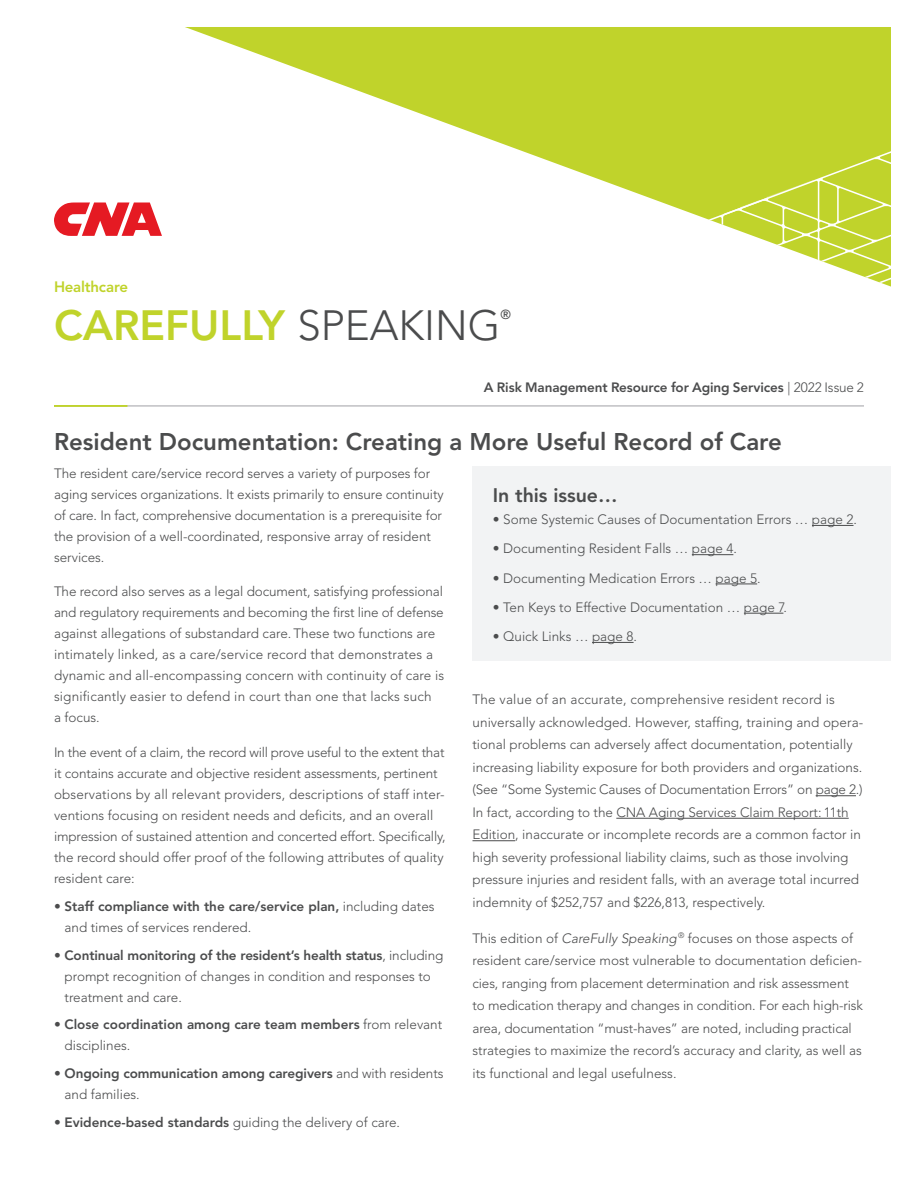
<style>
.page{position:relative;width:918px;height:1188px;background:#fff}
.page>*{position:absolute;margin:0;border:0;box-sizing:border-box;transform-origin:0 0}
.t1{font:800 42px "Avenir LT Std";color:#c0d32b}
.t2{font:800 24px "Avenir LT Std";color:#4b4c4d}
.t3{font:800 19.5px "Avenir LT Std";color:#4b4c4d}
.t4{font:800 15px "Avenir LT Std";letter-spacing:-.015em;color:#c0d32b}
.t5{font:300 13.5px/21px "Avenir LT Std";color:#4b4c4d}
.t6{font:800 13.5px/21px "Avenir LT Std";letter-spacing:-.005em;color:#4b4c4d}
.t7{font:500 13.05px "Avenir LT Std";color:#4b4c4d}
.s1{font-weight:300;color:#4b4c4d}
.s2{font-weight:300}
.s3{font-weight:800}
.s4{font-style:italic}
</style>
<div class="page">
<hr style="left:54px;top:406px;width:810px;height:1px;background:#a0a1a5">
<hr style="left:54px;top:405px;width:73px;height:2px;background:#c0d32b">
<svg style="left:54px;top:202px;width:108px;height:34px"></svg>
<svg style="left:185px;top:27px;width:706px;height:96px;fill:#c0d32b"></svg>
<svg style="left:446px;top:93px;width:445px;height:194px"></svg>
<hr style="left:816px;top:795px;width:40px;height:1px;background:#4b4c4d">
<hr style="left:616px;top:818px;width:233px;height:1px;background:#4b4c4d">
<hr style="left:472px;top:840px;width:43px;height:1px;background:#4b4c4d">
<div style="left:472px;top:467px;width:419px;height:194px;background:#f2f3f4"></div>
<hr style="left:812px;top:525px;width:42px;height:1px;background:#4b4c4d">
<hr style="left:692px;top:554px;width:41px;height:1px;background:#4b4c4d">
<hr style="left:716px;top:584px;width:41px;height:1px;background:#4b4c4d">
<hr style="left:744px;top:613px;width:39px;height:1px;background:#4b4c4d">
<hr style="left:592px;top:642px;width:42px;height:1px;background:#4b4c4d">
<p class="t4" style="left:54px;top:278px;width:76px">Healthcare</p>
<h1 class="t1" style="left:54px;top:300px;width:448px">CAREFULLY <span class="s1">SPEAKING</span></h1>
<p class="t7" style="left:501px;top:307px;width:12px">®</p>
<p class="t6" style="left:484px;top:376px;width:382px">A Risk Management Resource for Aging Services <span class="s2">| 2022 Issue 2</span></p>
<h2 class="t2" style="left:54px;top:428px;width:729px">Resident Documentation: Creating a More Useful Record of Care</h2>
<p class="t5" style="left:54px;top:463px;width:391px">The resident care/service record serves a variety of purposes for aging services organizations. It exists primarily to ensure continuity of care. In fact, comprehensive documentation is a prerequisite for the provision of a well-coordinated, responsive array of resident services.</p>
<p class="t5" style="left:54px;top:581px;width:392px">The record also serves as a legal document, satisfying professional and regulatory requirements and becoming the first line of defense against allegations of substandard care. These two functions are intimately linked, as a care/service record that demonstrates a dynamic and all-encompassing concern with continuity of care is significantly easier to defend in court than one that lacks such<br>a focus.</p>
<p class="t5" style="left:54px;top:742px;width:393px">In the event of a claim, the record will prove useful to the extent that it contains accurate and objective resident assessments, pertinent observations by all relevant providers, descriptions of staff inter&shy;ventions focusing on resident needs and deficits, and an overall impression of sustained attention and concerted effort. Specifically, the record should offer proof of the following attributes of quality resident care:</p>
<p class="t5" style="left:65px;top:896px;width:372px;text-indent:-11px">• <span class="s3">Staff compliance with the care/service plan,</span> including dates and times of services rendered.</p>
<p class="t5" style="left:65px;top:944px;width:380px;text-indent:-11px">• <span class="s3">Continual monitoring of the resident’s health status</span>, including prompt recognition of changes in condition and responses to treatment and care.</p>
<p class="t6" style="left:65px;top:1014px;width:379px;text-indent:-11px"><span class="s2">•</span> Close coordination among care team members <span class="s2">from relevant disciplines.</span></p>
<p class="t6" style="left:65px;top:1063px;width:381px;text-indent:-11px"><span class="s2">•</span> Ongoing communication among caregivers <span class="s2">and with residents and families.</span></p>
<p class="t5" style="left:54px;top:1112px;width:348px">• <span class="s3">Evidence-based standards</span> guiding the delivery of care.</p>
<h3 class="t3" style="left:493px;top:483px;width:126px">In this issue…</h3>
<p class="t5" style="left:493px;top:509px;width:366px">• Some Systemic Causes of Documentation Errors … page 2.</p>
<p class="t5" style="left:493px;top:538px;width:246px">• Documenting Resident Falls … page 4.</p>
<p class="t5" style="left:493px;top:567px;width:269px">• Documenting Medication Errors … page 5.</p>
<p class="t5" style="left:493px;top:597px;width:296px">• Ten Keys to Effective Documentation … page 7.</p>
<p class="t5" style="left:493px;top:626px;width:146px">• Quick Links … page 8.</p>
<p class="t5" style="left:472px;top:689px;width:392px;line-height:22.5px">The value of an accurate, comprehensive resident record is universally acknowledged. However, staffing, training and opera&shy;tional problems can adversely affect documentation, potentially increasing liability exposure for both providers and organizations. (See “Some Systemic Causes of Documentation Errors” on page 2.)<br>In fact, according to the CNA Aging Services Claim Report: 11th Edition, inaccurate or incomplete records are a common factor in high severity professional liability claims, such as those involving pressure injuries and resident falls, with an average total incurred indemnity of $252,757 and $226,813, respectively.</p>
<p class="t5" style="left:472px;top:927px;width:392px;line-height:22.5px">This edition of <span class="s4">CareFully Speaking</span> <sup>®</sup> focuses on those aspects of resident care/service most vulnerable to documentation deficien&shy;cies, ranging from placement determination and risk assessment to medication therapy and changes in condition. For each high-risk area, documentation “must-haves” are noted, including practical strategies to maximize the record’s accuracy and clarity, as well as its functional and legal usefulness.</p>
</div>
